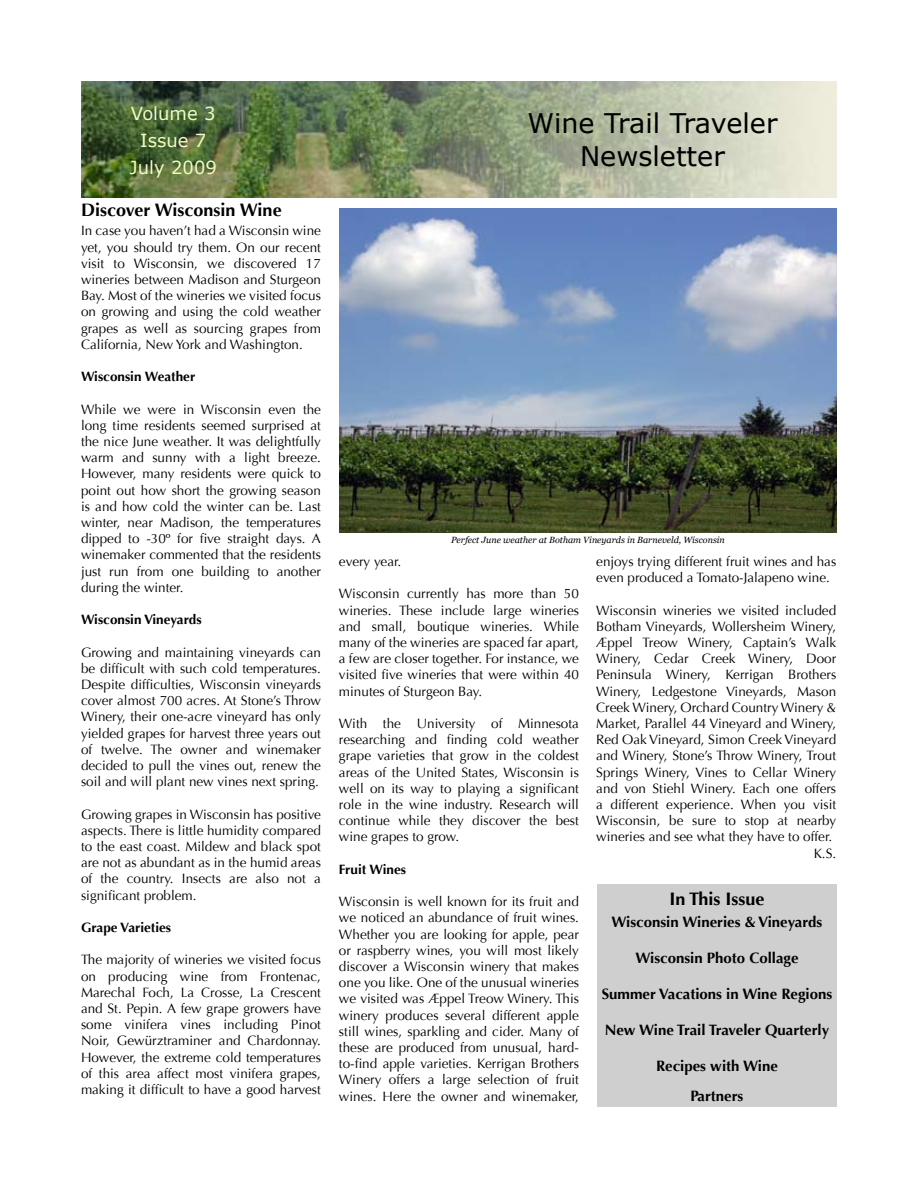
<style>
.page{position:relative;width:918px;height:1188px;background:#fff}
.page>*{position:absolute;margin:0;border:0;box-sizing:border-box;transform-origin:0 0}
.t1{font:27px/32.4px "Verdana";color:#000;text-align:center}
.t2{font:700 18px "Optima";color:#000}
.t3{font:18px/27px "Verdana";color:#edfdbf;text-align:center}
.t4{font:700 15px/30px "Optima";color:#000;text-align:center}
.t5{font:13.5px/16.2px "Optima";color:#000;text-align:justify}
.t6{font:700 13.5px "Optima";color:#000}
.t7{font:italic 9px "Georgia";color:#000}
</style>
<div class="page">
<div style="left:597px;top:885px;width:240px;height:222px;background:#cfcfd0"></div>
<img style="left:81px;top:81px;width:756px;height:117px">
<img style="left:339px;top:208px;width:498px;height:324px">
<h2 class="t3" style="left:130px;top:100px;width:89px">Volume 3<br>Issue 7<br>July 2009</h2>
<h2 class="t2" style="left:81px;top:199px;width:202px">Discover Wisconsin Wine</h2>
<p class="t5" style="left:81px;top:223px;width:242px">In case you haven’t had a Wisconsin wine yet, you should try them. On our recent visit to Wisconsin, we discovered 17 wineries between Madison and Sturgeon Bay. Most of the wineries we visited focus on growing and using the cold weather grapes as well as sourcing grapes from California, New York and Washington.</p>
<p class="t6" style="left:81px;top:369px;width:116px">Wisconsin Weather</p>
<p class="t5" style="left:81px;top:401px;width:242px">While we were in Wisconsin even the long time residents seemed surprised at the nice June weather. It was delightfully warm and sunny with a light breeze.<br>However, many residents were quick to point out how short the growing season is and how cold the winter can be. Last winter, near Madison, the temperatures dipped to -30º for five straight days. A winemaker commented that the residents just run from one building to another during the winter.</p>
<p class="t6" style="left:81px;top:612px;width:122px">Wisconsin Vineyards</p>
<p class="t5" style="left:81px;top:644px;width:242px">Growing and maintaining vineyards can be difficult with such cold temperatures.<br>Despite difficulties, Wisconsin vineyards cover almost 700 acres. At Stone’s Throw Winery, their one-acre vineyard has only yielded grapes for harvest three years out of twelve. The owner and winemaker decided to pull the vines out, renew the soil and will plant new vines next spring.</p>
<p class="t5" style="left:81px;top:806px;width:242px">Growing grapes in Wisconsin has positive aspects. There is little humidity compared to the east coast. Mildew and black spot are not as abundant as in the humid areas of the country. Insects are also not a significant problem.</p>
<p class="t6" style="left:81px;top:919px;width:92px">Grape Varieties</p>
<p class="t5" style="left:81px;top:952px;width:242px">The majority of wineries we visited focus on producing wine from Frontenac, Marechal Foch, La Crosse, La Crescent and St. Pepin. A few grape growers have some vinifera vines including Pinot Noir, Gewürztraminer and Chardonnay.<br>However, the extreme cold temperatures of this area affect most vinifera grapes, making it difficult to have a good harvest</p>
<h1 class="t1" style="left:527px;top:108px;width:252px">Wine Trail Traveler<br>Newsletter</h1>
<p class="t7" style="left:451px;top:534px;width:275px">Perfect June weather at Botham Vineyards in Barneveld, Wisconsin</p>
<p class="t5" style="left:596px;top:553px;width:242px">enjoys trying different fruit wines and has even produced a Tomato-Jalapeno wine.</p>
<p class="t5" style="left:596px;top:602px;width:242px;text-align:right">Wisconsin wineries we visited included Botham Vineyards, Wollersheim Winery, Æppel Treow Winery, Captain’s Walk Winery, Cedar Creek Winery, Door Peninsula Winery, Kerrigan Brothers Winery, Ledgestone Vineyards, Mason Creek Winery, Orchard Country Winery &amp; Market, Parallel 44 Vineyard and Winery, Red Oak Vineyard, Simon Creek Vineyard and Winery, Stone’s Throw Winery, Trout Springs Winery, Vines to Cellar Winery and von Stiehl Winery. Each one offers a different experience. When you visit Wisconsin, be sure to stop at nearby wineries and see what they have to offer.<br>K.S.</p>
<p class="t5" style="left:339px;top:553px;width:64px">every year.</p>
<p class="t5" style="left:339px;top:586px;width:242px">Wisconsin currently has more than 50 wineries. These include large wineries and small, boutique wineries. While many of the wineries are spaced far apart, a few are closer together. For instance, we visited five wineries that were within 40 minutes of Sturgeon Bay.</p>
<p class="t5" style="left:339px;top:715px;width:242px">With the University of Minnesota researching and finding cold weather grape varieties that grow in the coldest areas of the United States, Wisconsin is well on its way to playing a significant role in the wine industry. Research will continue while they discover the best wine grapes to grow.</p>
<p class="t6" style="left:339px;top:861px;width:69px">Fruit Wines</p>
<p class="t5" style="left:339px;top:894px;width:242px">Wisconsin is well known for its fruit and we noticed an abundance of fruit wines.<br>Whether you are looking for apple, pear or raspberry wines, you will most likely discover a Wisconsin winery that makes one you like. One of the unusual wineries we visited was Æppel Treow Winery. This winery produces several different apple still wines, sparkling and cider. Many of these are produced from unusual, hard&shy;to-find apple varieties. Kerrigan Brothers Winery offers a large selection of fruit wines. Here the owner and winemaker,</p>
<h2 class="t2" style="left:670px;top:889px;width:96px">In This Issue</h2>
<p class="t4" style="left:612px;top:907px;width:212px">Wisconsin Wineries &amp; Vineyards</p>
<p class="t4" style="left:635px;top:943px;width:165px">Wisconsin Photo Collage</p>
<p class="t4" style="left:602px;top:979px;width:232px">Summer Vacations in Wine Regions</p>
<p class="t4" style="left:605px;top:1015px;width:226px">New Wine Trail Traveler Quarterly</p>
<p class="t4" style="left:656px;top:1051px;width:123px">Recipes with Wine<br>Partners</p>
</div>
